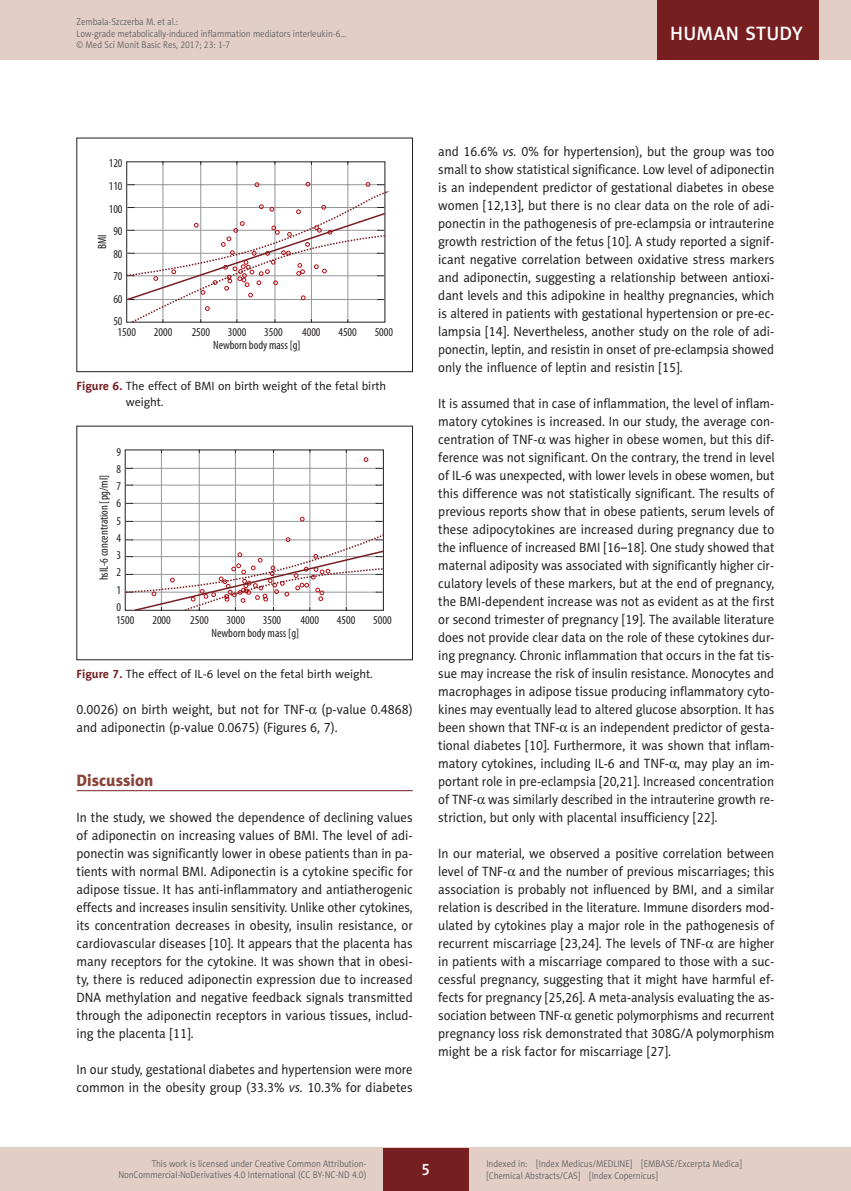
<style>
.page{position:relative;width:851px;height:1191px;background:#fff}
.page>*{position:absolute;margin:0;border:0;box-sizing:border-box;transform-origin:0 0}
.t1{font:19.5px "Naomi Sans EFN Medium";letter-spacing:.015em;color:#fff}
.MSM_Headline_1{font:16.5px "Naomi Sans EFN Heavy";color:#894338}
.t2{font:16.5px "Naomi Sans EFN Medium";color:#fff}
.MSM_Body{font:13.5px/18px "Naomi Sans EFN";color:#231f20;text-align:justify;scale:.95 1}
.MSM_Body-2{font:13.5px/18px "Naomi Sans EFN";color:#231f20;scale:.94 1}
.t3{font:condensed 12px/17.2px "Myriad Pro";color:#231f20;text-align:center}
.MSM_Rycina_tytul{font:12px/15.8px "Naomi Sans EFN";color:#231f20}
.t4{font:9.75px/11.2px "Naomi Sans EFN Light";color:#57585a;scale:.9 1}
.s1{font-weight:700;color:#761e20}
.s2{font-family:"Standard Sym L"}
.s3{font-style:italic}
</style>
<div class="page">
<hr style="left:77px;top:790px;width:335px;height:1px;background:#761e20">
<svg style="left:126px;top:161px;width:259px;height:20px"></svg>
<svg style="left:126px;top:181px;width:261px;height:142px"></svg>
<svg style="left:124px;top:449px;width:260px;height:8px"></svg>
<svg style="left:124px;top:457px;width:260px;height:154px"></svg>
<div style="left:0;top:1148px;width:850px;height:43px;background:#e2cec6"></div>
<div style="left:383px;top:1147px;width:85px;height:43px;background:#761e20"></div>
<div style="left:0;top:0;width:850px;height:60px;background:#e2cec6"></div>
<div style="left:657px;top:0;width:162px;height:60px;background:#761e20"></div>
<p class="t4" style="left:77px;top:16px;width:301px">Zembala-Szczerba M. et al.:<br>Low-grade metabolically-induced inflammation mediators interleukin-6… © Med Sci Monit Basic Res, 2017; 23: 1-7</p>
<h1 class="t1" style="left:670px;top:22px;width:134px">HUMAN STUDY</h1>
<p class="t3" style="left:109px;top:152px;width:15px;line-height:22.5px">120<br>110<br>100<br>90<br>80<br>70<br>60<br>50</p>
<p class="t3" style="left:117px;top:323px;width:20px">1500</p>
<p class="t3" style="left:154px;top:323px;width:20px">2000</p>
<p class="t3" style="left:192px;top:323px;width:20px">2500</p>
<p class="t3" style="left:228px;top:323px;width:20px">3000</p>
<p class="t3" style="left:264px;top:323px;width:20px">3500</p>
<p class="t3" style="left:302px;top:323px;width:20px">4000</p>
<p class="t3" style="left:213px;top:336px;width:89px">Newborn body mass [g]</p>
<p class="t3" style="left:93px;top:249px;width:16px;rotate:-90deg">BMI</p>
<p class="t3" style="left:338px;top:323px;width:20px">4500</p>
<p class="t3" style="left:374px;top:323px;width:20px">5000</p>
<p class="MSM_Rycina_tytul" style="left:126px;top:378px;width:262px;text-indent:-49px"><span class="s1">Figure 6.</span> The effect of BMI on birth weight of the fetal birth weight.</p>
<p class="t3" style="left:116px;top:443px;width:6px;text-align:justify">9<br>8<br>7<br>6<br>5<br>4<br>3<br>2<br>1<br>0</p>
<p class="t3" style="left:116px;top:611px;width:20px">1500</p>
<p class="t3" style="left:152px;top:611px;width:20px">2000</p>
<p class="t3" style="left:190px;top:611px;width:20px">2500</p>
<p class="t3" style="left:226px;top:611px;width:20px">3000</p>
<p class="t3" style="left:263px;top:611px;width:20px">3500</p>
<p class="t3" style="left:300px;top:611px;width:20px">4000</p>
<p class="t3" style="left:211px;top:625px;width:89px">Newborn body mass [g]</p>
<p class="t3" style="left:95px;top:580px;width:107px;rotate:-90deg">hsIL-6 concentration [pg/ml]</p>
<p class="t3" style="left:337px;top:611px;width:20px">4500</p>
<p class="t3" style="left:373px;top:611px;width:20px">5000</p>
<p class="MSM_Rycina_tytul" style="left:77px;top:666px;width:298px"><span class="s1">Figure 7.</span> The effect of IL-6 level on the fetal birth weight.</p>
<p class="MSM_Body" style="left:77px;top:700px;width:355px">0.0026) on birth weight, but not for TNF-<span class="s2">a</span> (p-value 0.4868) and adiponectin (p-value 0.0675) (Figures 6, 7).</p>
<p class="MSM_Headline_1" style="left:77px;top:770px;width:78px">Discussion</p>
<p class="MSM_Body" style="left:77px;top:808px;width:355px">In the study, we showed the dependence of declining values of adiponectin on increasing values of BMI. The level of adi&shy;ponectin was significantly lower in obese patients than in pa&shy;tients with normal BMI. Adiponectin is a cytokine specific for adipose tissue. It has anti-inflammatory and antiatherogenic effects and increases insulin sensitivity. Unlike other cytokines, its concentration decreases in obesity, insulin resistance, or cardiovascular diseases [10]. It appears that the placenta has many receptors for the cytokine. It was shown that in obesi&shy;ty, there is reduced adiponectin expression due to increased DNA methylation and negative feedback signals transmitted through the adiponectin receptors in various tissues, includ&shy;ing the placenta [11].</p>
<p class="MSM_Body-2" style="left:77px;top:1060px;width:359px">In our study, gestational diabetes and hypertension were more common in the obesity group (33.3% <span class="s3">vs.</span> 10.3% for diabetes</p>
<p class="MSM_Body" style="left:438px;top:142px;width:355px">and 16.6% <span class="s3">vs.</span> 0% for hypertension), but the group was too small to show statistical significance. Low level of adiponectin is an independent predictor of gestational diabetes in obese women [12,13], but there is no clear data on the role of adi&shy;ponectin in the pathogenesis of pre-eclampsia or intrauterine growth restriction of the fetus [10]. A study reported a signif&shy;icant negative correlation between oxidative stress markers and adiponectin, suggesting a relationship between antioxi&shy;dant levels and this adipokine in healthy pregnancies, which is altered in patients with gestational hypertension or pre-ec&shy;lampsia [14]. Nevertheless, another study on the role of adi&shy;ponectin, leptin, and resistin in onset of pre-eclampsia showed only the influence of leptin and resistin [15].</p>
<p class="MSM_Body-2" style="left:438px;top:394px;width:359px;text-align:justify">It is assumed that in case of inflammation, the level of inflam&shy;matory cytokines is increased. In our study, the average con&shy;centration of TNF-<span class="s2">a</span> was higher in obese women, but this dif&shy;ference was not significant. On the contrary, the trend in level of IL-6 was unexpected, with lower levels in obese women, but this difference was not statistically significant. The results of previous reports show that in obese patients, serum levels of these adipocytokines are increased during pregnancy due to the influence of increased BMI [16–18]. One study showed that maternal adiposity was associated with significantly higher cir&shy;culatory levels of these markers, but at the end of pregnancy, the BMI-dependent increase was not as evident as at the first or second trimester of pregnancy [19]. The available literature does not provide clear data on the role of these cytokines dur&shy;ing pregnancy. Chronic inflammation that occurs in the fat tis&shy;sue may increase the risk of insulin resistance. Monocytes and macrophages in adipose tissue producing inflammatory cyto&shy;kines may eventually lead to altered glucose absorption. It has been shown that TNF-<span class="s2">a</span> is an independent predictor of gesta&shy;tional diabetes [10]. Furthermore, it was shown that inflam&shy;matory cytokines, including IL-6 and TNF-<span class="s2">a</span>, may play an im&shy;portant role in pre-eclampsia [20,21]. Increased concentration of TNF-<span class="s2">a</span> was similarly described in the intrauterine growth re&shy;striction, but only with placental insufficiency [22].</p>
<p class="MSM_Body" style="left:438px;top:844px;width:355px">In our material, we observed a positive correlation between level of TNF-<span class="s2">a</span> and the number of previous miscarriages; this association is probably not influenced by BMI, and a similar relation is described in the literature. Immune disorders mod&shy;ulated by cytokines play a major role in the pathogenesis of recurrent miscarriage [23,24]. The levels of TNF-<span class="s2">a</span> are higher in patients with a miscarriage compared to those with a suc&shy;cessful pregnancy, suggesting that it might have harmful ef&shy;fects for pregnancy [25,26]. A meta-analysis evaluating the as&shy;sociation between TNF-<span class="s2">a</span> genetic polymorphisms and recurrent pregnancy loss risk demonstrated that 308G/A polymorphism might be a risk factor for miscarriage [27].</p>
<p class="t4" style="left:118px;top:1158px;width:277px;text-align:right">This work is licensed under Creative Common Attribution-<br>NonCommercial-NoDerivatives 4.0 International (CC BY-NC-ND 4.0)</p>
<p class="t2" style="left:421px;top:1160px;width:11px">5</p>
<p class="t4" style="left:486px;top:1158px;width:285px">Indexed in: [Index Medicus/MEDLINE] [EMBASE/Excerpta Medica] [Chemical Abstracts/CAS] [Index Copernicus]</p>
</div>
